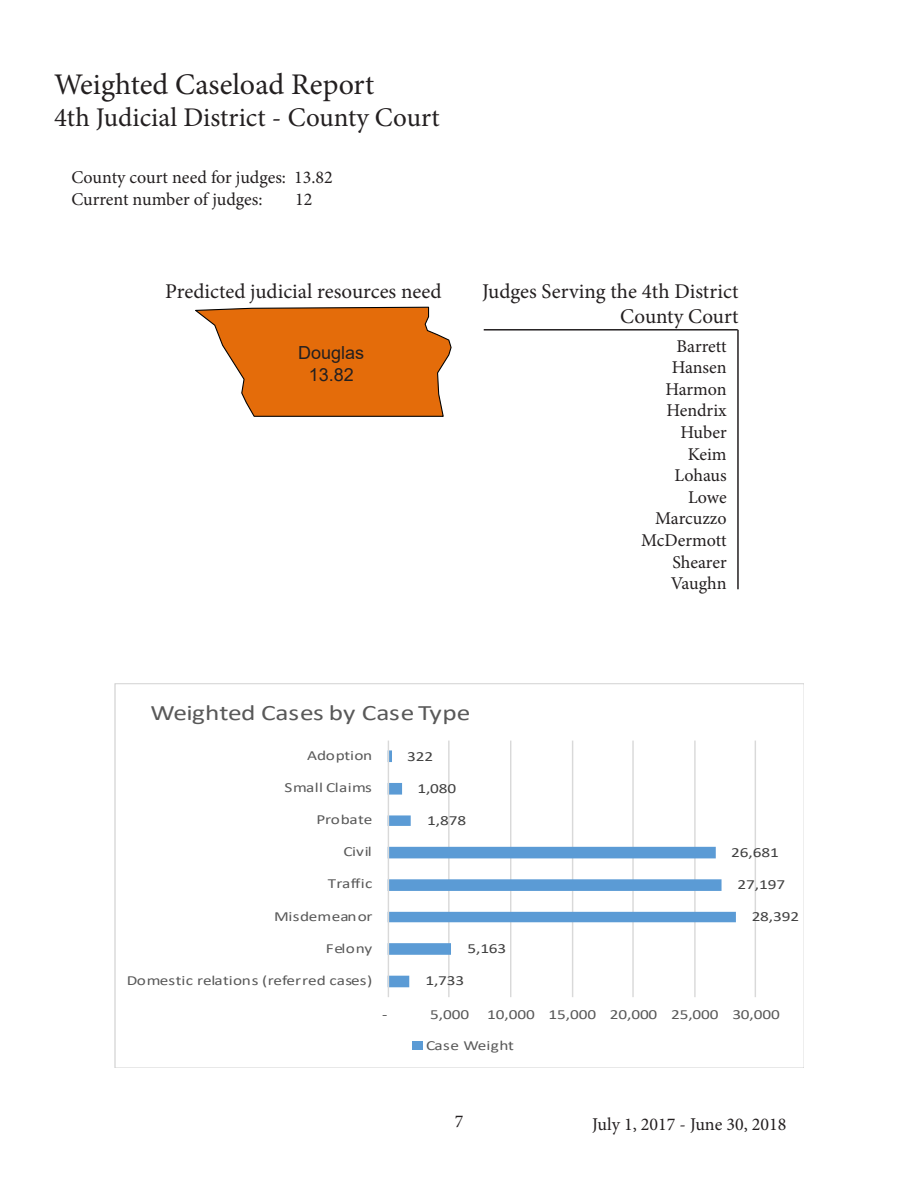
<style>
.page{position:relative;width:918px;height:1188px;background:#fff}
.page>*{position:absolute;margin:0;border:0;box-sizing:border-box;transform-origin:0 0}
.t1{font:30px "Minion Pro";color:#231f20}
.t2{font:27px "Minion Pro";color:#231f20}
.t3{font:22.05px "Calibri";letter-spacing:-.005em;color:#595959;scale:1.24 1}
.t4{font:21px "Minion Pro";color:#231f20}
.t5{font:18px "Minion Pro";color:#231f20}
.t6{font:18px "Arial";color:#231f20}
.t7{font:13.95px "Calibri";letter-spacing:-.005em;color:#595959;scale:1.24 1}
.t8{font:13.95px "Calibri";letter-spacing:-.005em;color:#404040;scale:1.24 1}
.t9{font:13.95px "Calibri";letter-spacing:.02em;color:#595959;scale:1.24 1}
.t10{font:13.95px "Calibri";letter-spacing:.015em;color:#595959;scale:1.24 1}
</style>
<div class="page">
<svg style="left:195px;top:307px;width:256px;height:110px"></svg>
<hr style="left:484px;top:329px;width:254px;height:2px;background:#231f20">
<hr style="left:737px;top:330px;width:2px;height:259px;background:#231f20">
<svg style="left:114px;top:683px;width:690px;height:384px"></svg>
<p class="t1" style="left:54px;top:64px;width:322px">Weighted Caseload Report</p>
<p class="t2" style="left:54px;top:100px;width:387px">4th Judicial District - County Court</p>
<p class="t5" style="left:71px;top:165px;width:263px">County court need for judges: 13.82</p>
<p class="t5" style="left:71px;top:187px;width:193px">Current number of judges:</p>
<p class="t5" style="left:295px;top:187px;width:19px">12</p>
<p class="t4" style="left:165px;top:277px;width:278px">Predicted judicial resources need</p>
<p class="t6" style="left:298px;top:340px;width:68px">Douglas</p>
<p class="t6" style="left:309px;top:362px;width:47px">13.82</p>
<p class="t4" style="left:482px;top:277px;width:258px">Judges Serving the 4th District</p>
<p class="t4" style="left:620px;top:303px;width:120px">County Court</p>
<p class="t5" style="left:677px;top:334px;width:52px">Barrett</p>
<p class="t5" style="left:672px;top:355px;width:57px">Hansen</p>
<p class="t5" style="left:665px;top:377px;width:63px">Harmon</p>
<p class="t5" style="left:666px;top:399px;width:62px">Hendrix</p>
<p class="t5" style="left:681px;top:420px;width:48px">Huber</p>
<p class="t5" style="left:688px;top:442px;width:40px">Keim</p>
<p class="t5" style="left:675px;top:463px;width:54px">Lohaus</p>
<p class="t5" style="left:688px;top:485px;width:40px">Lowe</p>
<p class="t5" style="left:655px;top:507px;width:73px">Marcuzzo</p>
<p class="t5" style="left:641px;top:528px;width:87px">McDermott</p>
<p class="t5" style="left:672px;top:550px;width:56px">Shearer</p>
<p class="t5" style="left:671px;top:571px;width:57px">Vaughn</p>
<p class="t3" style="left:150px;top:698px;width:260px">Weighted Cases by Case Type</p>
<p class="t7" style="left:307px;top:746px;width:54px">Adoption</p>
<p class="t9" style="left:284px;top:778px;width:72px">Small Claims</p>
<p class="t7" style="left:316px;top:810px;width:47px">Probate</p>
<p class="t7" style="left:343px;top:842px;width:24px">Civil</p>
<p class="t10" style="left:328px;top:874px;width:38px">Traffic</p>
<p class="t7" style="left:274px;top:906px;width:81px">Misdemeanor</p>
<p class="t8" style="left:407px;top:747px;width:22px">322</p>
<p class="t8" style="left:417px;top:779px;width:33px">1,080</p>
<p class="t8" style="left:427px;top:811px;width:33px">1,878</p>
<p class="t8" style="left:731px;top:843px;width:40px">26,681</p>
<p class="t8" style="left:738px;top:875px;width:40px">27,197</p>
<p class="t8" style="left:752px;top:907px;width:40px">28,392</p>
<p class="t7" style="left:326px;top:938px;width:39px">Felony</p>
<p class="t7" style="left:127px;top:970px;width:200px">Domestic relations (referred cases)</p>
<p class="t8" style="left:467px;top:939px;width:33px">5,163</p>
<p class="t8" style="left:425px;top:971px;width:33px">1,733</p>
<p class="t7" style="left:382px;top:1005px;width:6px">-</p>
<p class="t7" style="left:430px;top:1005px;width:33px">5,000</p>
<p class="t7" style="left:487px;top:1005px;width:238px">10,000 15,000 20,000 25,000 30,000</p>
<p class="t7" style="left:426px;top:1035px;width:72px">Case Weight</p>
<p class="t5" style="left:455px;top:1109px;width:10px">7</p>
<p class="t5" style="left:592px;top:1112px;width:196px">July 1, 2017 - June 30, 2018</p>
</div>
